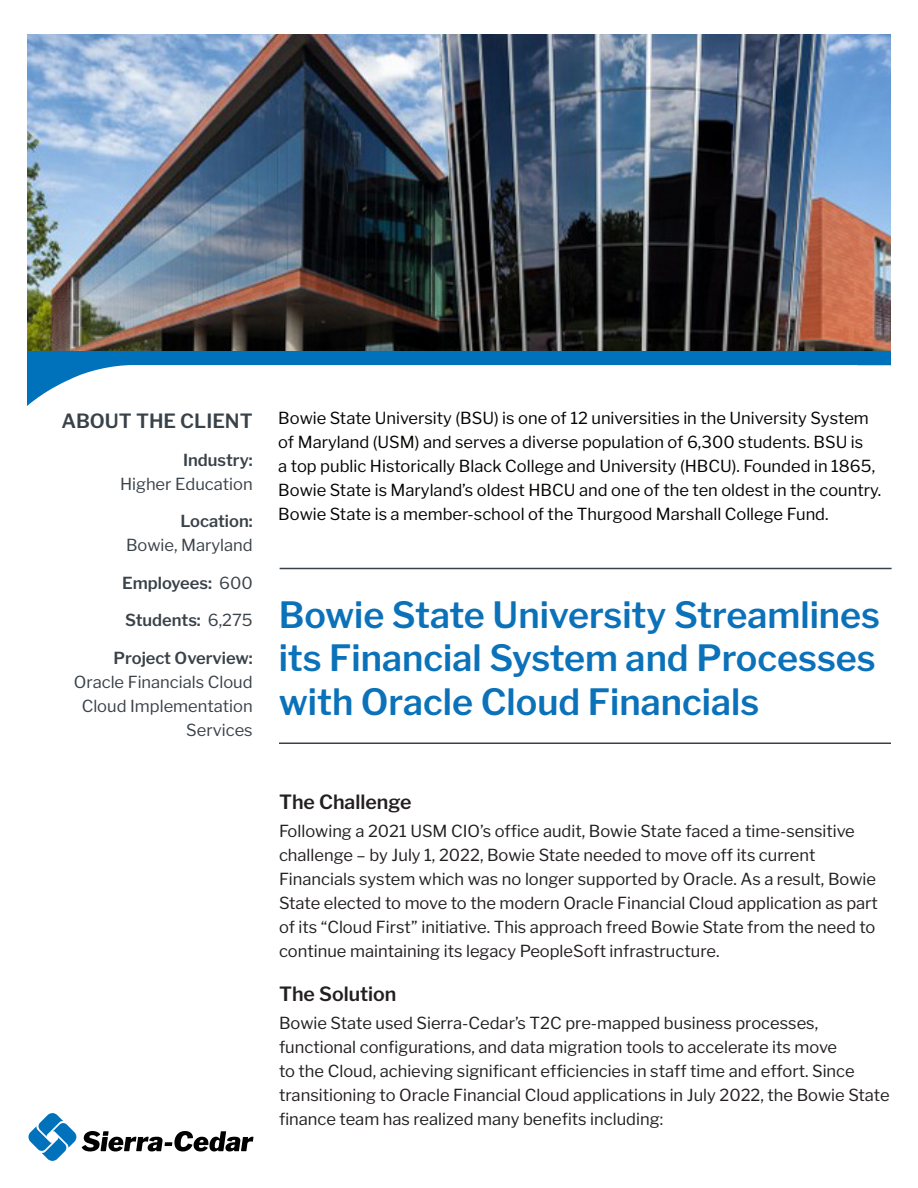
<style>
.page{position:relative;width:918px;height:1188px;background:#fff}
.page>*{position:absolute;margin:0;border:0;box-sizing:border-box;transform-origin:0 0}
.t1{font:600 36px/43.5px "Libre Franklin";color:#0b72ba}
.t2{font:600 19.5px "Libre Franklin";color:#231f20}
.t3{font:600 19.5px "Libre Franklin";color:#394149}
.t4{font:16.5px/24px "Libre Franklin";color:#231f20}
.t5{font:16.5px/24px "Libre Franklin";color:#040503}
.Open_Reg_Siz_9_Lea_13_Left{font:16.5px/24px "Libre Franklin";color:#394149;text-align:right}
.t6{font:600 16.5px "Libre Franklin";color:#394149}
.s1{font-weight:400}
</style>
<div class="page">
<svg style="left:27px;top:351px;width:864px;height:55px"></svg>
<img style="left:27px;top:34px;width:864px;height:317px">
<hr style="left:279px;top:742px;width:612px;height:2px;background:#394149">
<hr style="left:280px;top:568px;width:612px;height:1px;background:#394149">
<svg style="left:82px;top:1131px;width:171px;height:20px"></svg>
<svg style="left:28px;top:1113px;width:48px;height:48px"></svg>
<p class="t3" style="left:61px;top:406px;width:193px">ABOUT THE CLIENT</p>
<p class="t6" style="left:183px;top:447px;width:71px">Industry:</p>
<p class="Open_Reg_Siz_9_Lea_13_Left" style="left:120px;top:472px;width:134px">Higher Education</p>
<p class="t6" style="left:180px;top:508px;width:74px">Location:</p>
<p class="Open_Reg_Siz_9_Lea_13_Left" style="left:126px;top:533px;width:128px">Bowie, Maryland</p>
<p class="t6" style="left:122px;top:570px;width:132px">Employees: <span class="s1">600</span></p>
<p class="t6" style="left:125px;top:607px;width:129px">Students: <span class="s1">6,275</span></p>
<p class="t6" style="left:114px;top:645px;width:141px">Project Overview:</p>
<p class="Open_Reg_Siz_9_Lea_13_Left" style="left:74px;top:670px;width:180px">Oracle Financials Cloud</p>
<p class="Open_Reg_Siz_9_Lea_13_Left" style="left:82px;top:694px;width:173px">Cloud Implementation<br>Services</p>
<p class="t5" style="left:278px;top:406px;width:604px">Bowie State University (BSU) is one of 12 universities in the University System of Maryland (USM) and serves a diverse population of 6,300 students. BSU is<br>a top public Historically Black College and University (HBCU). Founded in 1865, Bowie State is Maryland’s oldest HBCU and one of the ten oldest in the country.<br>Bowie State is a member-school of the Thurgood Marshall College Fund.</p>
<p class="t1" style="left:279px;top:589px;width:603px">Bowie State University Streamlines its Financial System and Processes with Oracle Cloud Financials</p>
<p class="t2" style="left:279px;top:786px;width:134px">The Challenge</p>
<p class="t4" style="left:279px;top:819px;width:601px">Following a 2021 USM CIO’s office audit, Bowie State faced a time-sensitive challenge – by July 1, 2022, Bowie State needed to move off its current Financials system which was no longer supported by Oracle. As a result, Bowie State elected to move to the modern Oracle Financial Cloud application as part of its “Cloud First” initiative. This approach freed Bowie State from the need to continue maintaining its legacy PeopleSoft infrastructure.</p>
<p class="t2" style="left:279px;top:978px;width:119px">The Solution</p>
<p class="t4" style="left:279px;top:1011px;width:612px">Bowie State used Sierra-Cedar’s T2C pre-mapped business processes, functional configurations, and data migration tools to accelerate its move<br>to the Cloud, achieving significant efficiencies in staff time and effort. Since transitioning to Oracle Financial Cloud applications in July 2022, the Bowie State finance team has realized many benefits including:</p>
</div>
